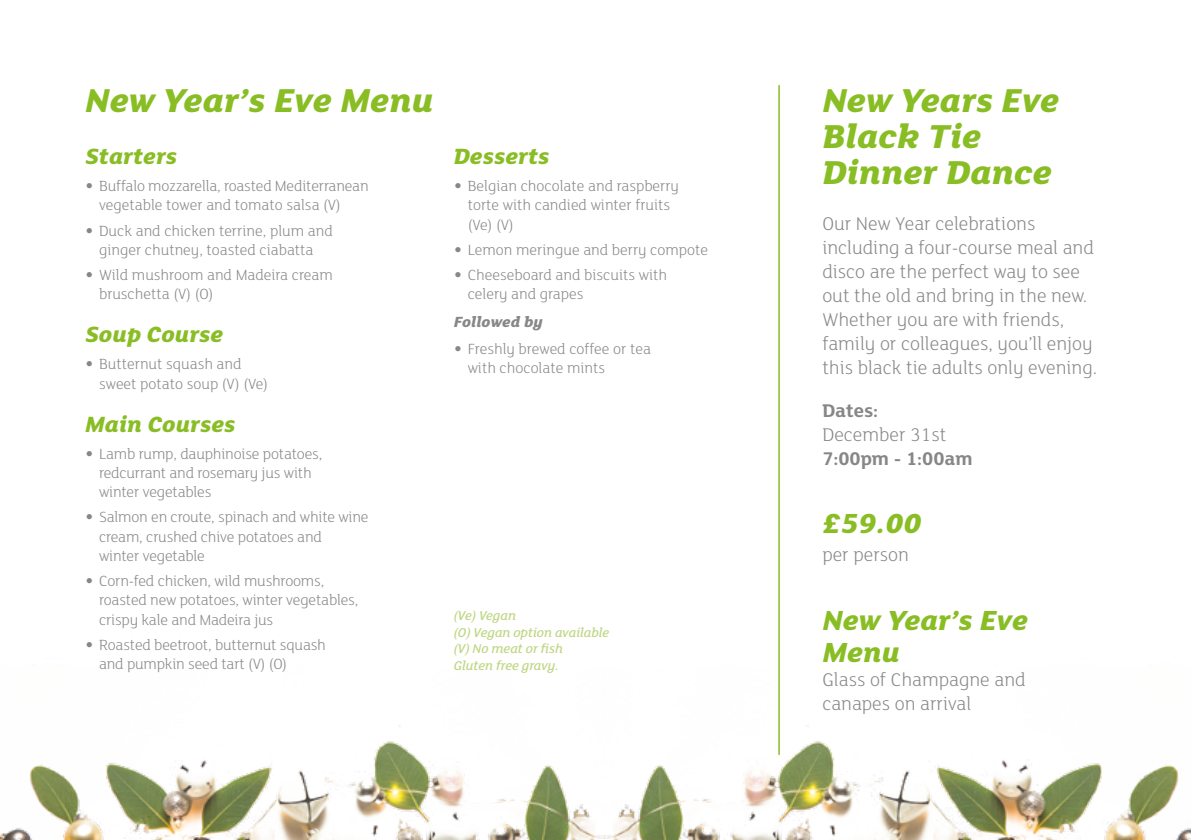
<style>
.page{position:relative;width:1191px;height:840px;background:#fff}
.page>*{position:absolute;margin:0;border:0;box-sizing:border-box;transform-origin:0 0}
.t1{font:italic 800 36px/36px "FS Lola";color:#89bd24}
.t2{font:italic 800 30px/32px "FS Lola";color:#89bd24}
.t3{font:italic 800 24px "FS Lola";color:#89bd24}
.t4{font:300 20px/24px "FS Lola";color:#878787}
.t5{font:700 20px "FS Lola";color:#878787}
.t6{font:300 16px/19.2px "FS Lola";letter-spacing:-.01em;color:#878787}
.t7{font:italic 800 16px "FS Lola";color:#878787}
.t8{font:italic 500 14px/16.8px "FS Lola";color:#bfd784}
.s1{font-family:"DIN";font-weight:400}
</style>
<div class="page">
<img style="left:0;top:725px;width:1191px;height:114px">
<hr style="left:778px;top:85px;width:2px;height:669px;background:#89bd24">
<h1 class="t1" style="left:85px;top:80px;width:350px">New Year’s Eve Menu</h1>
<h3 class="t3" style="left:85px;top:140px;width:94px">Starters</h3>
<p class="t6" style="left:99px;top:176px;width:271px;text-indent:-14px"><span class="s1">•</span> Buffalo mozzarella, roasted Mediterranean vegetable tower and tomato salsa (V)</p>
<p class="t6" style="left:85px;top:220px;width:249px;text-align:center"><span class="s1">•</span> Duck and chicken terrine, plum and ginger chutney, toasted ciabatta</p>
<p class="t6" style="left:99px;top:264px;width:235px;text-indent:-14px"><span class="s1">•</span> Wild mushroom and Madeira cream bruschetta (V) (O)</p>
<h3 class="t3" style="left:85px;top:318px;width:140px">Soup Course</h3>
<p class="t6" style="left:99px;top:354px;width:170px;text-indent:-14px"><span class="s1">•</span> Butternut squash and sweet potato soup (V) (Ve)</p>
<h3 class="t3" style="left:85px;top:407px;width:152px">Main Courses</h3>
<p class="t6" style="left:99px;top:443px;width:225px;text-indent:-14px"><span class="s1">•</span> Lamb rump, dauphinoise potatoes, redcurrant and rosemary jus with winter vegetables</p>
<p class="t6" style="left:99px;top:506px;width:271px;text-indent:-14px"><span class="s1">•</span> Salmon en croute, spinach and white wine cream, crushed chive potatoes and<br>winter vegetable</p>
<p class="t6" style="left:99px;top:570px;width:261px;text-indent:-14px"><span class="s1">•</span> Corn-fed chicken, wild mushrooms, roasted new potatoes, winter vegetables, crispy kale and Madeira jus</p>
<p class="t6" style="left:99px;top:634px;width:228px;text-indent:-14px"><span class="s1">•</span> Roasted beetroot, butternut squash and pumpkin seed tart (V) (O)</p>
<h3 class="t3" style="left:454px;top:140px;width:97px">Desserts</h3>
<p class="t6" style="left:468px;top:176px;width:213px;text-indent:-14px"><span class="s1">•</span> Belgian chocolate and raspberry torte with candied winter fruits (Ve) (V)</p>
<p class="t6" style="left:454px;top:239px;width:256px"><span class="s1">•</span> Lemon meringue and berry compote</p>
<p class="t6" style="left:468px;top:264px;width:201px;text-indent:-14px"><span class="s1">•</span> Cheeseboard and biscuits with celery and grapes</p>
<p class="t7" style="left:454px;top:310px;width:90px">Followed by</p>
<p class="t6" style="left:468px;top:338px;width:185px;text-indent:-14px"><span class="s1">•</span> Freshly brewed coffee or tea with chocolate mints</p>
<p class="t8" style="left:454px;top:606px;width:157px">(Ve) Vegan<br>(O) Vegan option available (V) No meat or fish<br>Gluten free gravy.</p>
<h1 class="t1" style="left:822px;top:80px;width:239px">New Years Eve<br>Black Tie<br>Dinner Dance</h1>
<p class="t4" style="left:822px;top:211px;width:276px">Our New Year celebrations including a four-course meal and disco are the perfect way to see out the old and bring in the new.<br>Whether you are with friends, family or colleagues, you’ll enjoy this black tie adults only evening.</p>
<p class="t5" style="left:822px;top:396px;width:57px">Dates:</p>
<p class="t4" style="left:822px;top:421px;width:125px">December 31st</p>
<p class="t5" style="left:822px;top:444px;width:152px">7:00pm - 1:00am</p>
<h2 class="t2" style="left:822px;top:505px;width:101px">£59.00</h2>
<p class="t4" style="left:822px;top:542px;width:88px">per person</p>
<h2 class="t2" style="left:822px;top:602px;width:207px">New Year’s Eve<br>Menu</h2>
<p class="t4" style="left:822px;top:666px;width:205px">Glass of Champagne and canapes on arrival</p>
</div>
